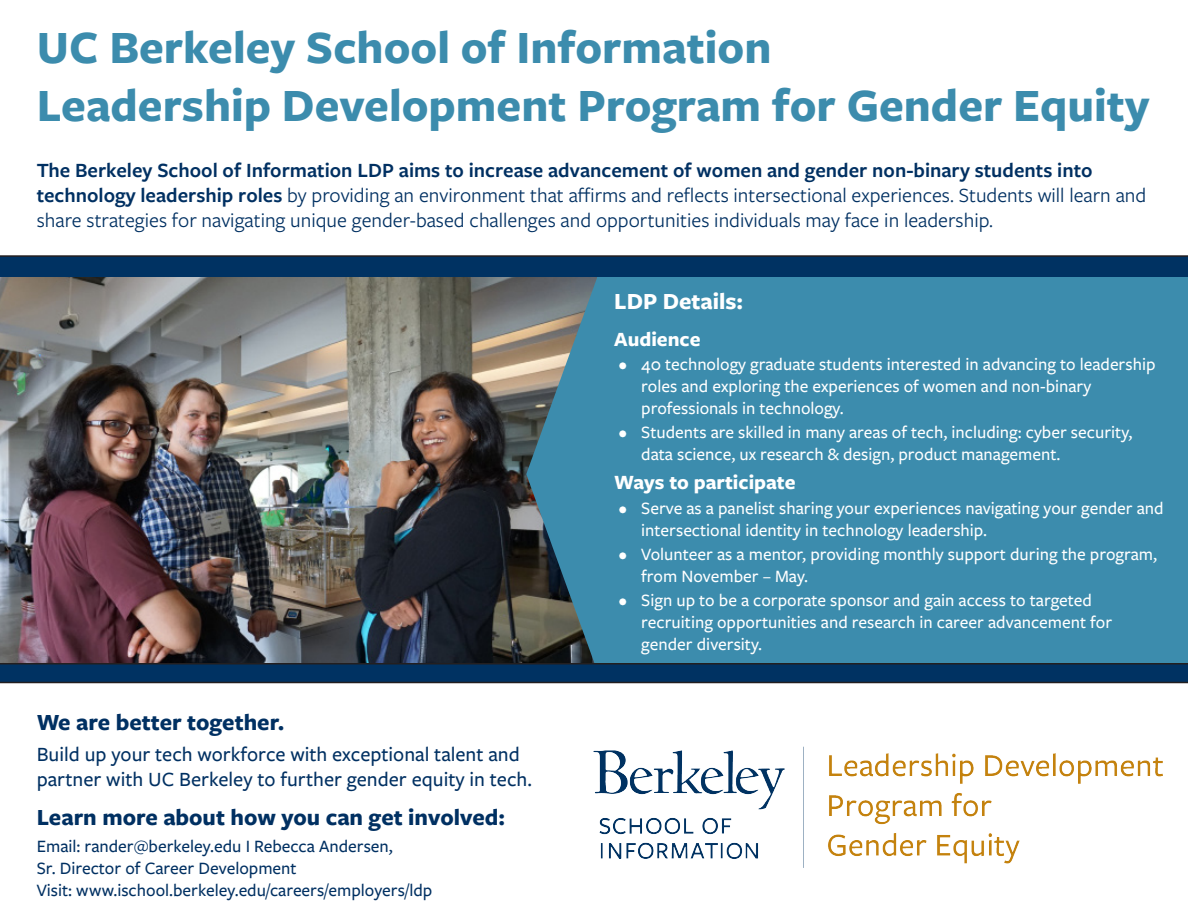
<style>
.page{position:relative;width:1188px;height:918px;background:#fff}
.page>*{position:absolute;margin:0;border:0;box-sizing:border-box;transform-origin:0 0}
.t1{font:700 48px "Freight Sans Pro";color:#3c8cad}
.t2{font:700 24px "Freight Sans Pro";color:#003062}
.t3{font:700 24px "Freight Sans Pro";color:#fff}
.t4{font:21px/25.2px "Freight Sans Pro";color:#003062}
.t5{font:500 21px/25.2px "Freight Sans Pro";color:#003062}
.t6{font:700 21px "Freight Sans Pro";color:#fff}
.t7{font:500 18px/21.6px "Freight Sans Pro";color:#fff}
.t8{font:500 18px "Freight Sans Pro";color:#003062}
.s1{font-weight:600}
</style>
<div class="page">
<svg style="left:0;top:255px;width:1188px;height:22px;background:#05335f"></svg>
<img style="left:0;top:277px;width:1188px;height:406px">
<img style="left:593px;top:746px;width:570px;height:122px">
<p class="t1" style="left:37px;top:15px;width:736px">UC Berkeley School of Information</p>
<p class="t1" style="left:37px;top:72px;width:1114px">Leadership Development Program for Gender Equity</p>
<p class="t4" style="left:37px;top:157px;width:1111px"><span class="s1">The Berkeley School of Information LDP aims to increase advancement of women and gender non-binary students into technology leadership roles</span> by providing an environment that affirms and reflects intersectional experiences. Students will learn and share strategies for navigating unique gender-based challenges and opportunities individuals may face in leadership.</p>
<p class="t2" style="left:37px;top:706px;width:249px">We are better together.</p>
<p class="t5" style="left:37px;top:740px;width:497px">Build up your tech workforce with exceptional talent and partner with UC Berkeley to further gender equity in tech.</p>
<p class="t2" style="left:37px;top:801px;width:470px">Learn more about how you can get involved:</p>
<p class="t8" style="left:37px;top:834px;width:358px">Email: rander@berkeley.edu I Rebecca Andersen,</p>
<p class="t8" style="left:37px;top:856px;width:261px">Sr. Director of Career Development</p>
<p class="t8" style="left:37px;top:878px;width:397px">Visit: www.ischool.berkeley.edu/careers/employers/ldp</p>
<p class="t3" style="left:614px;top:284px;width:131px">LDP Details:</p>
<p class="t6" style="left:614px;top:324px;width:88px">Audience</p>
<p class="t7" style="left:641px;top:353px;width:516px;text-indent:-22px">• 40 technology graduate students interested in advancing to leadership roles and exploring the experiences of women and non-binary professionals in technology.</p>
<p class="t7" style="left:641px;top:421px;width:493px;text-indent:-22px">• Students are skilled in many areas of tech, including: cyber security, data science, ux research &amp; design, product management.</p>
<p class="t6" style="left:614px;top:468px;width:183px">Ways to participate</p>
<p class="t7" style="left:641px;top:497px;width:524px;text-indent:-22px">• Serve as a panelist sharing your experiences navigating your gender and intersectional identity in technology leadership.</p>
<p class="t7" style="left:641px;top:543px;width:517px;text-indent:-22px">• Volunteer as a mentor, providing monthly support during the program, from November – May.</p>
<p class="t7" style="left:641px;top:589px;width:473px;text-indent:-22px">• Sign up to be a corporate sponsor and gain access to targeted recruiting opportunities and research in career advancement for gender diversity.</p>
</div>
